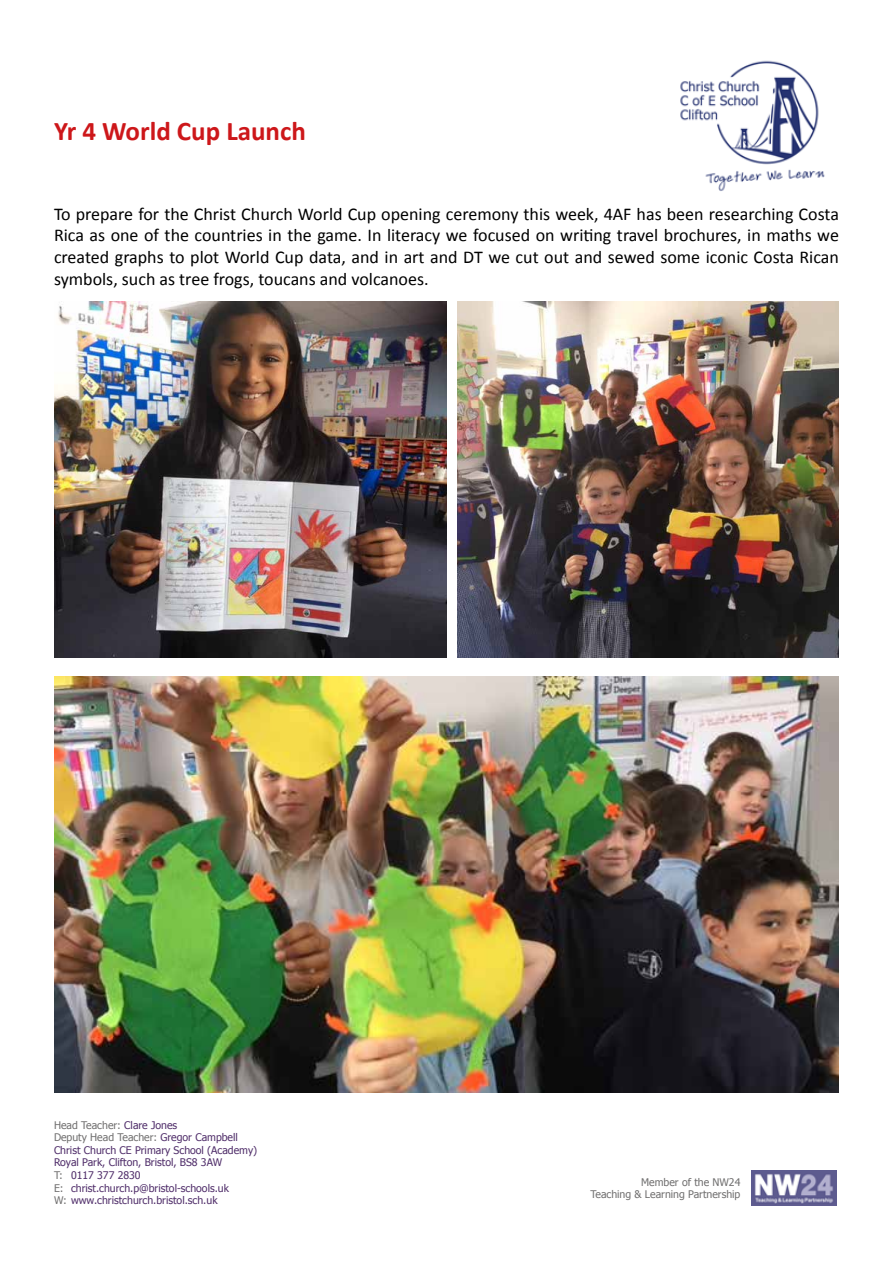
<style>
.page{position:relative;width:893px;height:1263px;background:#fff}
.page>*{position:absolute;margin:0;border:0;box-sizing:border-box;transform-origin:0 0}
.t1{font:700 27px "Calibri";color:#cd171a}
.t2{font:18px/21.6px "Calibri";color:#000;text-align:justify}
.t3{font:10.5px/12.6px "Tahoma";color:#502e6a}
.t4{font:10.5px/12.6px "Tahoma";color:#706f6f;text-align:right}
.s1{color:#706f6f}
</style>
<div class="page">
<img style="left:680px;top:60px;width:145px;height:131px">
<img style="left:752px;top:1171px;width:85px;height:35px">
<img style="left:54px;top:302px;width:392px;height:356px">
<img style="left:457px;top:302px;width:382px;height:356px">
<img style="left:54px;top:676px;width:785px;height:417px">
<h1 class="t1" style="left:54px;top:114px;width:253px">Yr 4 World Cup Launch</h1>
<p class="t2" style="left:54px;top:203px;width:786px">To prepare for the Christ Church World Cup opening ceremony this week, 4AF has been researching Costa Rica as one of the countries in the game. In literacy we focused on writing travel brochures, in maths we created graphs to plot World Cup data, and in art and DT we cut out and sewed some iconic Costa Rican symbols, such as tree frogs, toucans and volcanoes.</p>
<p class="t3" style="left:54px;top:1118px;width:205px"><span class="s1">Head Teacher:</span> Clare Jones<br><span class="s1">Deputy Head Teacher:</span> Gregor Campbell Christ Church CE Primary School (Academy)<br>Royal Park, Clifton, Bristol, BS8 3AW<br><span class="s1">T:</span> 0117 377 2830<br><span class="s1">E:</span> christ.church.p@bristol-schools.uk<br><span class="s1">W:</span> www.christchurch.bristol.sch.uk</p>
<p class="t4" style="left:590px;top:1175px;width:152px">Member of the NW24<br>Teaching &amp; Learning Partnership</p>
</div>
